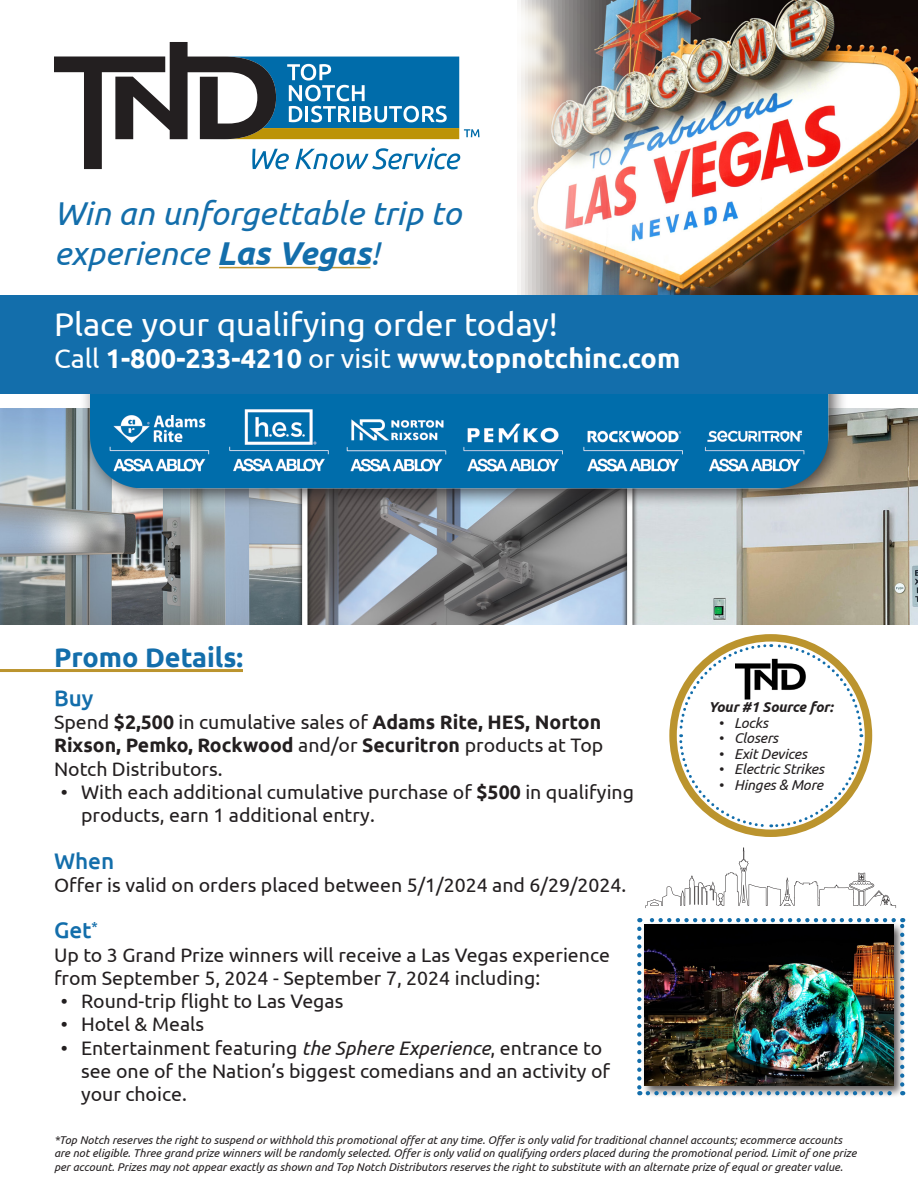
<style>
.page{position:relative;width:918px;height:1188px;background:#fff}
.page>*{position:absolute;margin:0;border:0;box-sizing:border-box;transform-origin:0 0}
.t1{font:italic 33px/39.6px "Ubuntu";color:#136eab}
.t2{font:33px "Ubuntu";color:#fff}
.t3{font:700 27px "Ubuntu";color:#fff}
.t4{font:700 27px "Ubuntu";color:#136eab}
.t5{font:500 22.5px "Ubuntu";color:#136eab}
.t6{font:19.5px/23.2px "Ubuntu";color:#231f20}
.t7{font:italic 14.25px "Ubuntu";letter-spacing:-.01em;color:#231f20}
.t8{font:italic 700 14.25px "Ubuntu";letter-spacing:-.01em;color:#231f20}
.t9{font:italic 11.25px/13.5px "Ubuntu";color:#231f20}
.s1{font-weight:700}
.s2{font-weight:400}
.s3{font-style:italic}
</style>
<div class="page">
<img style="left:0;top:519px;width:918px;height:105px">
<img style="left:0;top:394px;width:918px;height:125px">
<img style="left:0;top:0;width:918px;height:296px">
<svg style="left:54px;top:42px;width:426px;height:127px"></svg>
<hr style="left:219px;top:267px;width:151px;height:1px;background:#bb942e">
<div style="left:0;top:296px;width:918px;height:98px;background:#136eab"></div>
<hr style="left:0;top:669px;width:243px;height:3px;background:#bb942e">
<div style="left:669px;top:634px;width:203px;height:203px;border:7px solid #bb942e;border-radius:50%"></div>
<svg style="left:678px;top:643px;width:186px;height:186px"></svg>
<img style="left:736px;top:658px;width:70px;height:43px">
<svg style="left:645px;top:847px;width:251px;height:61px"></svg>
<div style="left:641px;top:921px;width:265px;height:177px;background:#231f20;opacity:.75"></div>
<img style="left:644px;top:924px;width:249px;height:161px">
<svg style="left:637px;top:929px;width:4px;height:166px"></svg>
<svg style="left:648px;top:1091px;width:255px;height:4px"></svg>
<svg style="left:900px;top:918px;width:4px;height:167px"></svg>
<svg style="left:639px;top:918px;width:255px;height:4px"></svg>
<p class="t1" style="left:54px;top:192px;width:409px">Win an unforgettable trip to experience <span class="s1">Las Vegas</span>!</p>
<p class="t2" style="left:54px;top:304px;width:505px">Place your qualifying order today!</p>
<p class="t3" style="left:54px;top:342px;width:628px"><span class="s2">Call</span> 1-800-233-4210 <span class="s2">or visit</span> www.topnotchinc.com</p>
<p class="t4" style="left:54px;top:641px;width:191px">Promo Details:</p>
<p class="t5" style="left:54px;top:684px;width:41px">Buy</p>
<p class="t6" style="left:54px;top:710px;width:551px;text-align:justify">Spend <span class="s1">$2,500</span> in cumulative sales of <span class="s1">Adams Rite, HES, Norton Rixson, Pemko, Rockwood</span> and/or <span class="s1">Securitron</span> products at Top Notch Distributors.</p>
<p class="t6" style="left:81px;top:780px;width:555px;text-indent:-20px">• With each additional cumulative purchase of <span class="s1">$500</span> in qualifying products, earn 1 additional entry.</p>
<p class="t5" style="left:54px;top:847px;width:62px">When</p>
<p class="t6" style="left:54px;top:873px;width:574px">Offer is valid on orders placed between 5/1/2024 and 6/29/2024.</p>
<p class="t5" style="left:54px;top:916px;width:45px">Get<sup>*</sup></p>
<p class="t6" style="left:54px;top:943px;width:558px">Up to 3 Grand Prize winners will receive a Las Vegas experience from September 5, 2024 - September 7, 2024 including:</p>
<p class="t6" style="left:61px;top:989px;width:284px">• Round-trip flight to Las Vegas</p>
<p class="t6" style="left:61px;top:1012px;width:145px">• Hotel &amp; Meals</p>
<p class="t6" style="left:81px;top:1036px;width:531px;text-indent:-20px">• Entertainment featuring <span class="s3">the Sphere Experience</span>, entrance to see one of the Nation’s biggest comedians and an activity of your choice.</p>
<p class="t8" style="left:708px;top:698px;width:126px">Your #1 Source for:</p>
<p class="t7" style="left:718px;top:714px;width:52px">• Locks</p>
<p class="t7" style="left:718px;top:729px;width:62px">• Closers</p>
<p class="t7" style="left:718px;top:745px;width:91px">• Exit Devices</p>
<p class="t7" style="left:718px;top:760px;width:107px">• Electric Strikes</p>
<p class="t7" style="left:718px;top:776px;width:107px">• Hinges &amp; More</p>
<p class="t9" style="left:54px;top:1133px;width:790px">*Top Notch reserves the right to suspend or withhold this promotional offer at any time. Offer is only valid for traditional channel accounts; ecommerce accounts</p>
<p class="t9" style="left:54px;top:1146px;width:804px">are not eligible. Three grand prize winners will be randomly selected. Offer is only valid on qualifying orders placed during the promotional period. Limit of one prize per account. Prizes may not appear exactly as shown and Top Notch Distributors reserves the right to substitute with an alternate prize of equal or greater value.</p>
</div>
